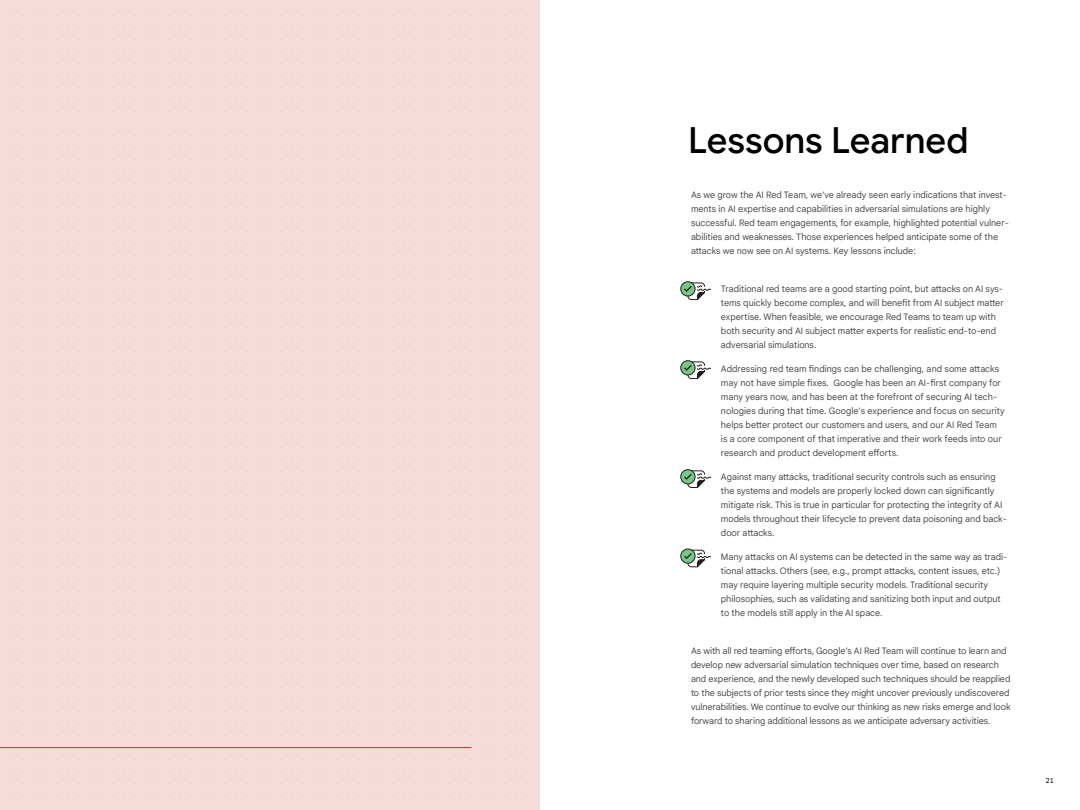
<style>
.page{position:relative;width:1080px;height:810px;background:#fff}
.page>*{position:absolute;margin:0;border:0;box-sizing:border-box;transform-origin:0 0}
.t1{font:500 36px "Google Sans";color:#000}
.t2{font:9px/14px "Google Sans Text";letter-spacing:-.005em;color:#474b4f}
.t3{font:7px "Google Sans Mono";color:#000}
</style>
<div class="page">
<div style="left:0;top:0;width:540px;height:810px;background:#f5dbda"></div>
<svg style="left:23px;top:135px;width:493px;height:1px"></svg>
<svg style="left:23px;top:111px;width:493px;height:1px"></svg>
<svg style="left:23px;top:99px;width:493px;height:1px"></svg>
<svg style="left:23px;top:87px;width:493px;height:1px"></svg>
<svg style="left:23px;top:75px;width:493px;height:1px"></svg>
<svg style="left:23px;top:63px;width:493px;height:1px"></svg>
<svg style="left:23px;top:51px;width:493px;height:1px"></svg>
<svg style="left:23px;top:39px;width:493px;height:1px"></svg>
<svg style="left:23px;top:27px;width:493px;height:1px"></svg>
<svg style="left:23px;top:15px;width:493px;height:1px"></svg>
<svg style="left:23px;top:147px;width:493px;height:1px"></svg>
<svg style="left:23px;top:159px;width:493px;height:1px"></svg>
<svg style="left:23px;top:171px;width:493px;height:1px"></svg>
<svg style="left:23px;top:183px;width:493px;height:1px"></svg>
<svg style="left:23px;top:195px;width:493px;height:1px"></svg>
<svg style="left:23px;top:207px;width:493px;height:1px"></svg>
<svg style="left:23px;top:219px;width:493px;height:1px"></svg>
<svg style="left:23px;top:231px;width:493px;height:1px"></svg>
<svg style="left:23px;top:243px;width:493px;height:1px"></svg>
<svg style="left:23px;top:255px;width:493px;height:1px"></svg>
<svg style="left:23px;top:267px;width:493px;height:1px"></svg>
<svg style="left:23px;top:279px;width:493px;height:1px"></svg>
<svg style="left:23px;top:291px;width:493px;height:1px"></svg>
<svg style="left:23px;top:303px;width:493px;height:1px"></svg>
<svg style="left:23px;top:315px;width:493px;height:1px"></svg>
<svg style="left:23px;top:327px;width:493px;height:1px"></svg>
<svg style="left:23px;top:339px;width:493px;height:1px"></svg>
<svg style="left:23px;top:351px;width:493px;height:1px"></svg>
<svg style="left:23px;top:363px;width:493px;height:1px"></svg>
<svg style="left:23px;top:375px;width:493px;height:1px"></svg>
<svg style="left:23px;top:387px;width:493px;height:1px"></svg>
<svg style="left:23px;top:399px;width:493px;height:1px"></svg>
<svg style="left:23px;top:411px;width:493px;height:1px"></svg>
<svg style="left:23px;top:423px;width:493px;height:1px"></svg>
<svg style="left:23px;top:435px;width:493px;height:1px"></svg>
<svg style="left:23px;top:447px;width:493px;height:1px"></svg>
<svg style="left:23px;top:459px;width:493px;height:1px"></svg>
<svg style="left:23px;top:471px;width:493px;height:1px"></svg>
<svg style="left:23px;top:483px;width:493px;height:1px"></svg>
<svg style="left:23px;top:495px;width:493px;height:1px"></svg>
<svg style="left:23px;top:507px;width:493px;height:1px"></svg>
<svg style="left:23px;top:519px;width:493px;height:1px"></svg>
<svg style="left:23px;top:531px;width:493px;height:1px"></svg>
<svg style="left:23px;top:543px;width:493px;height:1px"></svg>
<svg style="left:23px;top:555px;width:493px;height:1px"></svg>
<svg style="left:23px;top:567px;width:493px;height:1px"></svg>
<svg style="left:23px;top:579px;width:493px;height:1px"></svg>
<svg style="left:23px;top:591px;width:493px;height:1px"></svg>
<svg style="left:23px;top:603px;width:493px;height:1px"></svg>
<svg style="left:23px;top:615px;width:493px;height:1px"></svg>
<svg style="left:23px;top:627px;width:493px;height:1px"></svg>
<svg style="left:23px;top:639px;width:493px;height:1px"></svg>
<svg style="left:23px;top:651px;width:493px;height:1px"></svg>
<svg style="left:23px;top:663px;width:493px;height:1px"></svg>
<svg style="left:23px;top:675px;width:493px;height:1px"></svg>
<svg style="left:23px;top:687px;width:493px;height:1px"></svg>
<svg style="left:23px;top:699px;width:493px;height:1px"></svg>
<svg style="left:23px;top:711px;width:493px;height:1px"></svg>
<svg style="left:23px;top:723px;width:493px;height:1px"></svg>
<svg style="left:23px;top:735px;width:493px;height:1px"></svg>
<svg style="left:23px;top:759px;width:493px;height:1px"></svg>
<svg style="left:23px;top:771px;width:493px;height:1px"></svg>
<svg style="left:23px;top:783px;width:493px;height:1px"></svg>
<svg style="left:23px;top:795px;width:493px;height:1px"></svg>
<svg style="left:6px;top:747px;width:466px;height:2px"></svg>
<hr style="left:0;top:747px;width:471px;height:1px;background:#d82c20">
<svg style="left:681px;top:282px;width:14px;height:14px"></svg>
<div style="left:680px;top:281px;width:15px;height:15px;border:1px solid #1e1e1e;border-radius:50%"></div>
<svg style="left:684px;top:282px;width:27px;height:18px"></svg>
<svg style="left:681px;top:361px;width:14px;height:14px"></svg>
<div style="left:680px;top:360px;width:15px;height:15px;border:1px solid #1e1e1e;border-radius:50%"></div>
<svg style="left:684px;top:361px;width:27px;height:18px"></svg>
<svg style="left:681px;top:470px;width:14px;height:14px"></svg>
<div style="left:680px;top:469px;width:15px;height:15px;border:1px solid #1e1e1e;border-radius:50%"></div>
<svg style="left:684px;top:470px;width:27px;height:18px"></svg>
<svg style="left:681px;top:549px;width:14px;height:14px"></svg>
<div style="left:680px;top:549px;width:15px;height:15px;border:1px solid #1e1e1e;border-radius:50%"></div>
<svg style="left:684px;top:550px;width:27px;height:18px"></svg>
<h1 class="t1" style="left:688px;top:118px;width:282px">Lessons Learned</h1>
<p class="t2" style="left:691px;top:187px;width:319px">As we grow the AI Red Team, we’ve already seen early indications that invest&shy;ments in AI expertise and capabilities in adversarial simulations are highly successful. Red team engagements, for example, highlighted potential vulner&shy;abilities and weaknesses. Those experiences helped anticipate some of the attacks we now see on AI systems. Key lessons include:</p>
<p class="t2" style="left:721px;top:281px;width:284px">Traditional red teams are a good starting point, but attacks on AI sys&shy;tems quickly become complex, and will benefit from AI subject matter expertise. When feasible, we encourage Red Teams to team up with both security and AI subject matter experts for realistic end-to-end adversarial simulations.</p>
<p class="t2" style="left:721px;top:361px;width:285px">Addressing red team findings can be challenging, and some attacks may not have simple fixes. Google has been an AI-first company for many years now, and has been at the forefront of securing AI tech&shy;nologies during that time. Google's experience and focus on security helps better protect our customers and users, and our AI Red Team is a core component of that imperative and their work feeds into our research and product development efforts.</p>
<p class="t2" style="left:721px;top:469px;width:287px">Against many attacks, traditional security controls such as ensuring the systems and models are properly locked down can significantly mitigate risk. This is true in particular for protecting the integrity of AI models throughout their lifecycle to prevent data poisoning and back&shy;door attacks.</p>
<p class="t2" style="left:721px;top:549px;width:288px">Many attacks on AI systems can be detected in the same way as tradi&shy;tional attacks. Others (see, e.g., prompt attacks, content issues, etc.) may require layering multiple security models. Traditional security philosophies, such as validating and sanitizing both input and output to the models still apply in the AI space.</p>
<p class="t2" style="left:691px;top:643px;width:321px">As with all red teaming efforts, Google’s AI Red Team will continue to learn and develop new adversarial simulation techniques over time, based on research and experience, and the newly developed such techniques should be reapplied to the subjects of prior tests since they might uncover previously undiscovered vulnerabilities. We continue to evolve our thinking as new risks emerge and look forward to sharing additional lessons as we anticipate adversary activities.</p>
<p class="t3" style="left:1046px;top:776px;width:10px">21</p>
</div>
